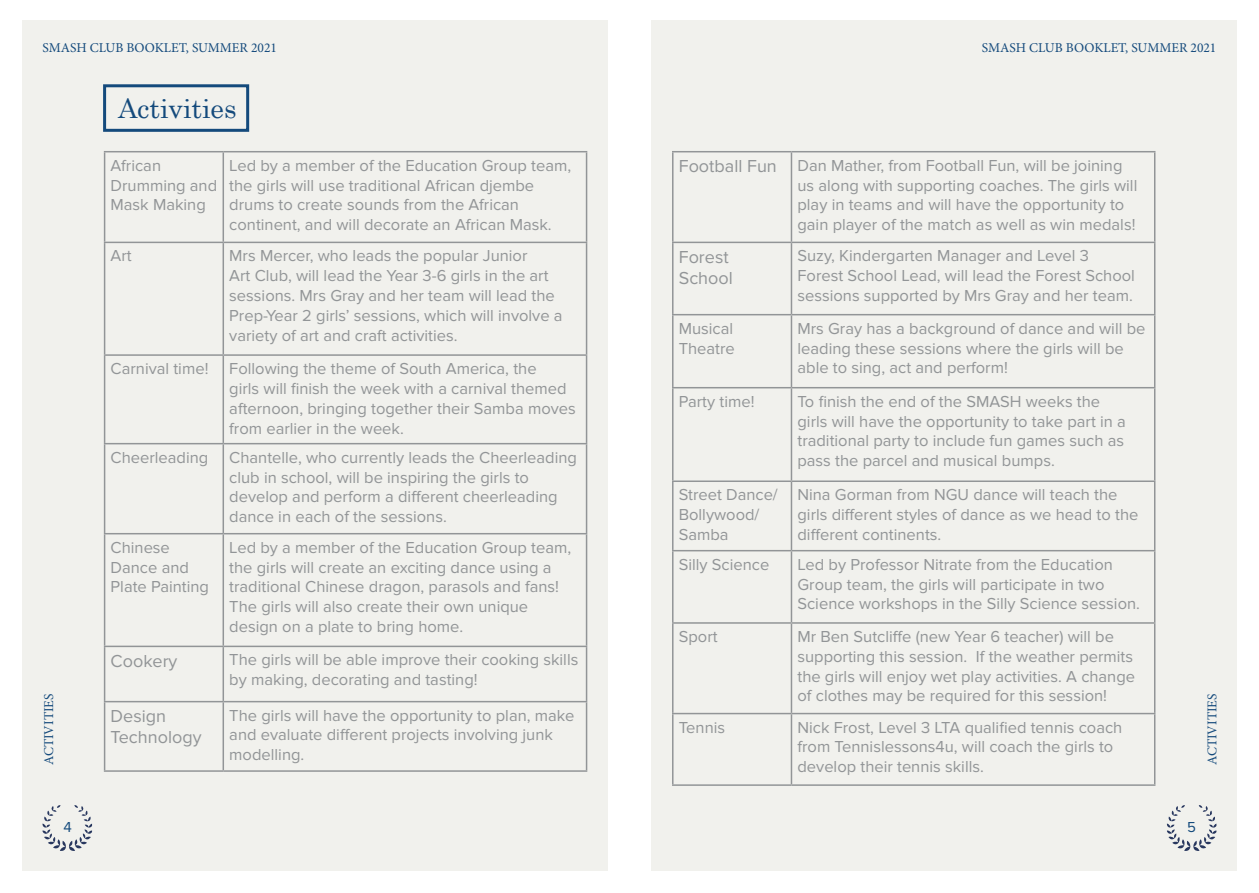
<style>
.page{position:relative;width:1259px;height:893px;background:#fff}
.page>*{position:absolute;margin:0;border:0;box-sizing:border-box;transform-origin:0 0}
.t1{font:27px "Century";color:#144a7c}
.t2{font:18px/21.6px "Proxima Nova";color:#929597}
.t3{font:16.5px/19.8px "Proxima Nova";color:#929597}
.t4{font:15px "Proxima Nova";color:#144a7c}
.t5{font:13.5px "Minion Pro";color:#144a7c}
</style>
<div class="page">
<div style="left:651px;top:21px;width:586px;height:850px;background:#f1f1ed"></div>
<div style="left:22px;top:21px;width:585px;height:850px;background:#f1f1ed"></div>
<svg style="left:43px;top:805px;width:49px;height:46px"></svg>
<svg style="left:1167px;top:805px;width:49px;height:46px"></svg>
<div style="left:103px;top:84px;width:146px;height:48px;border:3px solid #144a7c"></div>
<hr style="left:104px;top:151px;width:119px;height:1px;background:#929597">
<hr style="left:104px;top:152px;width:1px;height:90px;background:#929597">
<hr style="left:223px;top:151px;width:364px;height:1px;background:#929597">
<hr style="left:222px;top:152px;width:2px;height:90px;background:#929597">
<hr style="left:586px;top:152px;width:1px;height:90px;background:#929597">
<hr style="left:104px;top:242px;width:119px;height:1px;background:#929597">
<hr style="left:104px;top:243px;width:1px;height:111px;background:#929597">
<hr style="left:223px;top:242px;width:364px;height:1px;background:#929597">
<hr style="left:222px;top:243px;width:2px;height:111px;background:#929597">
<hr style="left:586px;top:243px;width:1px;height:111px;background:#929597">
<hr style="left:104px;top:354px;width:119px;height:2px;background:#929597">
<hr style="left:104px;top:356px;width:1px;height:87px;background:#929597">
<hr style="left:223px;top:354px;width:364px;height:2px;background:#929597">
<hr style="left:222px;top:356px;width:2px;height:87px;background:#929597">
<hr style="left:586px;top:356px;width:1px;height:87px;background:#929597">
<hr style="left:104px;top:443px;width:119px;height:1px;background:#929597">
<hr style="left:104px;top:444px;width:1px;height:89px;background:#929597">
<hr style="left:223px;top:443px;width:364px;height:1px;background:#929597">
<hr style="left:222px;top:444px;width:2px;height:89px;background:#929597">
<hr style="left:586px;top:444px;width:1px;height:89px;background:#929597">
<hr style="left:104px;top:533px;width:119px;height:1px;background:#929597">
<hr style="left:104px;top:534px;width:1px;height:112px;background:#929597">
<hr style="left:223px;top:533px;width:364px;height:1px;background:#929597">
<hr style="left:222px;top:534px;width:2px;height:112px;background:#929597">
<hr style="left:586px;top:534px;width:1px;height:112px;background:#929597">
<hr style="left:104px;top:646px;width:119px;height:1px;background:#929597">
<hr style="left:104px;top:647px;width:1px;height:54px;background:#929597">
<hr style="left:223px;top:646px;width:364px;height:1px;background:#929597">
<hr style="left:222px;top:647px;width:2px;height:54px;background:#929597">
<hr style="left:586px;top:647px;width:1px;height:54px;background:#929597">
<hr style="left:104px;top:701px;width:119px;height:1px;background:#929597">
<hr style="left:104px;top:702px;width:1px;height:68px;background:#929597">
<hr style="left:223px;top:701px;width:364px;height:1px;background:#929597">
<hr style="left:222px;top:702px;width:2px;height:68px;background:#929597">
<hr style="left:586px;top:702px;width:1px;height:68px;background:#929597">
<hr style="left:104px;top:770px;width:119px;height:2px;background:#929597">
<hr style="left:223px;top:770px;width:364px;height:2px;background:#929597">
<div style="left:61px;top:820px;width:13px;height:14px;background:#f1f1ed"></div>
<hr style="left:672px;top:151px;width:119px;height:1px;background:#929597">
<hr style="left:672px;top:152px;width:1px;height:90px;background:#929597">
<hr style="left:791px;top:151px;width:364px;height:1px;background:#929597">
<hr style="left:790px;top:152px;width:2px;height:90px;background:#929597">
<hr style="left:1154px;top:152px;width:1px;height:90px;background:#929597">
<hr style="left:672px;top:242px;width:119px;height:1px;background:#929597">
<hr style="left:672px;top:243px;width:1px;height:71px;background:#929597">
<hr style="left:791px;top:242px;width:364px;height:1px;background:#929597">
<hr style="left:790px;top:243px;width:2px;height:71px;background:#929597">
<hr style="left:1154px;top:243px;width:1px;height:71px;background:#929597">
<hr style="left:672px;top:314px;width:119px;height:1px;background:#929597">
<hr style="left:672px;top:315px;width:1px;height:72px;background:#929597">
<hr style="left:791px;top:314px;width:364px;height:1px;background:#929597">
<hr style="left:790px;top:315px;width:2px;height:72px;background:#929597">
<hr style="left:1154px;top:315px;width:1px;height:72px;background:#929597">
<hr style="left:672px;top:387px;width:119px;height:1px;background:#929597">
<hr style="left:672px;top:388px;width:1px;height:92px;background:#929597">
<hr style="left:791px;top:387px;width:364px;height:1px;background:#929597">
<hr style="left:790px;top:388px;width:2px;height:92px;background:#929597">
<hr style="left:1154px;top:388px;width:1px;height:92px;background:#929597">
<hr style="left:672px;top:480px;width:119px;height:2px;background:#929597">
<hr style="left:672px;top:482px;width:1px;height:68px;background:#929597">
<hr style="left:791px;top:480px;width:364px;height:2px;background:#929597">
<hr style="left:790px;top:482px;width:2px;height:68px;background:#929597">
<hr style="left:1154px;top:482px;width:1px;height:68px;background:#929597">
<hr style="left:672px;top:550px;width:119px;height:1px;background:#929597">
<hr style="left:672px;top:551px;width:1px;height:71px;background:#929597">
<hr style="left:791px;top:550px;width:364px;height:1px;background:#929597">
<hr style="left:790px;top:551px;width:2px;height:71px;background:#929597">
<hr style="left:1154px;top:551px;width:1px;height:71px;background:#929597">
<hr style="left:672px;top:622px;width:119px;height:2px;background:#929597">
<hr style="left:672px;top:624px;width:1px;height:89px;background:#929597">
<hr style="left:791px;top:622px;width:364px;height:2px;background:#929597">
<hr style="left:790px;top:624px;width:2px;height:89px;background:#929597">
<hr style="left:1154px;top:624px;width:1px;height:89px;background:#929597">
<hr style="left:672px;top:713px;width:119px;height:1px;background:#929597">
<hr style="left:672px;top:714px;width:1px;height:70px;background:#929597">
<hr style="left:791px;top:713px;width:364px;height:1px;background:#929597">
<hr style="left:790px;top:714px;width:2px;height:70px;background:#929597">
<hr style="left:1154px;top:714px;width:1px;height:70px;background:#929597">
<hr style="left:672px;top:784px;width:119px;height:2px;background:#929597">
<hr style="left:791px;top:784px;width:364px;height:2px;background:#929597">
<div style="left:1187px;top:820px;width:9px;height:12px;background:#f1f1ed"></div>
<p class="t5" style="left:43px;top:39px;width:236px">SMASH CLUB BOOKLET, SUMMER 2021</p>
<p class="t5" style="left:982px;top:39px;width:236px">SMASH CLUB BOOKLET, SUMMER 2021</p>
<p class="t5" style="left:40px;top:765px;width:73px;rotate:-90deg">ACTIVITIES</p>
<p class="t4" style="left:63px;top:818px;width:10px">4</p>
<p class="t1" style="left:118px;top:85px;width:120px">Activities</p>
<p class="t3" style="left:111px;top:156px;width:108px">African<br>Drumming and<br>Mask Making</p>
<p class="t3" style="left:229px;top:156px;width:343px">Led by a member of the Education Group team, the girls will use traditional African djembe drums to create sounds from the African continent, and will decorate an African Mask.</p>
<p class="t3" style="left:111px;top:246px;width:23px">Art</p>
<p class="t3" style="left:229px;top:246px;width:335px">Mrs Mercer, who leads the popular Junior<br>Art Club, will lead the Year 3-6 girls in the art sessions. Mrs Gray and her team will lead the Prep-Year 2 girls’ sessions, which will involve a variety of art and craft activities.</p>
<p class="t3" style="left:111px;top:359px;width:99px">Carnival time!</p>
<p class="t3" style="left:229px;top:359px;width:348px">Following the theme of South America, the<br>girls will finish the week with a carnival themed afternoon, bringing together their Samba moves from earlier in the week.</p>
<p class="t3" style="left:111px;top:448px;width:99px">Cheerleading</p>
<p class="t3" style="left:229px;top:448px;width:349px">Chantelle, who currently leads the Cheerleading club in school, will be inspiring the girls to develop and perform a different cheerleading dance in each of the sessions.</p>
<p class="t3" style="left:111px;top:538px;width:100px">Chinese<br>Dance and<br>Plate Painting</p>
<p class="t3" style="left:229px;top:538px;width:343px">Led by a member of the Education Group team, the girls will create an exciting dance using a traditional Chinese dragon, parasols and fans!<br>The girls will also create their own unique design on a plate to bring home.</p>
<p class="t2" style="left:111px;top:650px;width:68px">Cookery</p>
<p class="t3" style="left:229px;top:650px;width:350px">The girls will be able improve their cooking skills by making, decorating and tasting!</p>
<p class="t2" style="left:111px;top:705px;width:92px">Design<br>Technology</p>
<p class="t3" style="left:229px;top:705px;width:347px">The girls will have the opportunity to plan, make and evaluate different projects involving junk modelling.</p>
<p class="t2" style="left:679px;top:155px;width:100px">Football Fun</p>
<p class="t3" style="left:797px;top:156px;width:341px">Dan Mather, from Football Fun, will be joining us along with supporting coaches. The girls will play in teams and will have the opportunity to gain player of the match as well as win medals!</p>
<p class="t2" style="left:679px;top:246px;width:56px">Forest<br>School</p>
<p class="t3" style="left:797px;top:246px;width:339px">Suzy, Kindergarten Manager and Level 3<br>Forest School Lead, will lead the Forest School sessions supported by Mrs Gray and her team.</p>
<p class="t3" style="left:679px;top:319px;width:58px">Musical<br>Theatre</p>
<p class="t3" style="left:797px;top:319px;width:349px">Mrs Gray has a background of dance and will be leading these sessions where the girls will be able to sing, act and perform!</p>
<p class="t3" style="left:679px;top:392px;width:77px">Party time!</p>
<p class="t3" style="left:797px;top:392px;width:330px">To finish the end of the SMASH weeks the girls will have the opportunity to take part in a traditional party to include fun games such as pass the parcel and musical bumps.</p>
<p class="t3" style="left:679px;top:485px;width:101px">Street Dance/<br>Bollywood/<br>Samba</p>
<p class="t3" style="left:797px;top:485px;width:342px">Nina Gorman from NGU dance will teach the girls different styles of dance as we head to the different continents.</p>
<p class="t3" style="left:679px;top:555px;width:92px">Silly Science</p>
<p class="t3" style="left:797px;top:555px;width:344px">Led by Professor Nitrate from the Education<br>Group team, the girls will participate in two<br>Science workshops in the Silly Science session.</p>
<p class="t3" style="left:679px;top:627px;width:40px">Sport</p>
<p class="t3" style="left:797px;top:627px;width:339px">Mr Ben Sutcliffe (new Year 6 teacher) will be supporting this session. If the weather permits the girls will enjoy wet play activities. A change of clothes may be required for this session!</p>
<p class="t3" style="left:679px;top:717px;width:48px">Tennis</p>
<p class="t3" style="left:797px;top:717px;width:326px">Nick Frost, Level 3 LTA qualified tennis coach from Tennislessons4u, will coach the girls to develop their tennis skills.</p>
<p class="t5" style="left:1203px;top:765px;width:73px;rotate:-90deg">ACTIVITIES</p>
<p class="t4" style="left:1187px;top:818px;width:10px">5</p>
</div>
